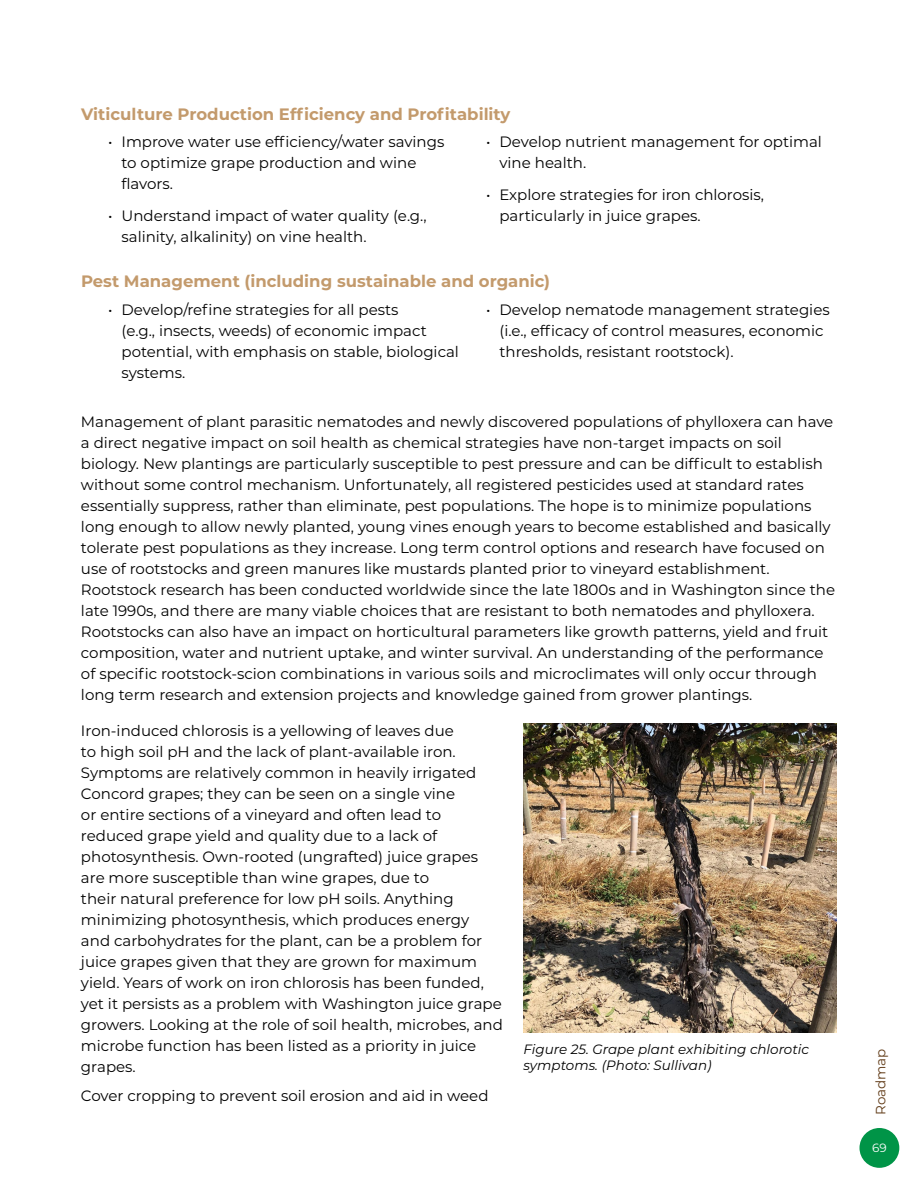
<style>
.page{position:relative;width:918px;height:1188px;background:#fff}
.page>*{position:absolute;margin:0;border:0;box-sizing:border-box;transform-origin:0 0}
.t1{font:700 16.5px "Montserrat";color:#c39a6c}
.t2{font:15px/21px "Montserrat";color:#000}
.t3{font:italic 13.5px/16.2px "Montserrat";color:#000}
.t4{font:13.5px "Montserrat";color:#603a16}
.t5{font:12px "Montserrat";color:#fff}
</style>
<div class="page">
<img style="left:523px;top:723px;width:314px;height:309px">
<div style="left:860px;top:1128px;width:39px;height:40px;background:#009447;border-radius:50%"></div>
<p class="t1" style="left:81px;top:102px;width:431px">Viticulture Production Efficiency and Profitability</p>
<p class="t2" style="left:122px;top:131px;width:324px;text-indent:-14px">• Improve water use efficiency/water savings to optimize grape production and wine flavors.</p>
<p class="t2" style="left:122px;top:205px;width:307px;text-indent:-14px">• Understand impact of water quality (e.g., salinity, alkalinity) on vine health.</p>
<p class="t2" style="left:500px;top:131px;width:324px;text-indent:-14px">• Develop nutrient management for optimal vine health.</p>
<p class="t2" style="left:500px;top:184px;width:266px;text-indent:-14px">• Explore strategies for iron chlorosis, particularly in juice grapes.</p>
<p class="t1" style="left:81px;top:269px;width:471px">Pest Management (including sustainable and organic)</p>
<p class="t2" style="left:122px;top:298px;width:339px;text-indent:-14px">• Develop/refine strategies for all pests<br>(e.g., insects, weeds) of economic impact potential, with emphasis on stable, biological systems.</p>
<p class="t2" style="left:500px;top:298px;width:332px;text-indent:-14px">• Develop nematode management strategies (i.e., efficacy of control measures, economic thresholds, resistant rootstock).</p>
<p class="t2" style="left:81px;top:411px;width:756px">Management of plant parasitic nematodes and newly discovered populations of phylloxera can have a direct negative impact on soil health as chemical strategies have non-target impacts on soil biology. New plantings are particularly susceptible to pest pressure and can be difficult to establish without some control mechanism. Unfortunately, all registered pesticides used at standard rates essentially suppress, rather than eliminate, pest populations. The hope is to minimize populations long enough to allow newly planted, young vines enough years to become established and basically tolerate pest populations as they increase. Long term control options and research have focused on use of rootstocks and green manures like mustards planted prior to vineyard establishment.<br>Rootstock research has been conducted worldwide since the late 1800s and in Washington since the late 1990s, and there are many viable choices that are resistant to both nematodes and phylloxera.<br>Rootstocks can also have an impact on horticultural parameters like growth patterns, yield and fruit composition, water and nutrient uptake, and winter survival. An understanding of the performance of specific rootstock-scion combinations in various soils and microclimates will only occur through long term research and extension projects and knowledge gained from grower plantings.</p>
<p class="t2" style="left:81px;top:720px;width:423px">Iron-induced chlorosis is a yellowing of leaves due<br>to high soil pH and the lack of plant-available iron.<br>Symptoms are relatively common in heavily irrigated Concord grapes; they can be seen on a single vine<br>or entire sections of a vineyard and often lead to reduced grape yield and quality due to a lack of photosynthesis. Own-rooted (ungrafted) juice grapes are more susceptible than wine grapes, due to<br>their natural preference for low pH soils. Anything minimizing photosynthesis, which produces energy<br>and carbohydrates for the plant, can be a problem for juice grapes given that they are grown for maximum yield. Years of work on iron chlorosis has been funded, yet it persists as a problem with Washington juice grape growers. Looking at the role of soil health, microbes, and microbe function has been listed as a priority in juice grapes.</p>
<p class="t2" style="left:81px;top:1084px;width:409px">Cover cropping to prevent soil erosion and aid in weed</p>
<p class="t3" style="left:523px;top:1041px;width:287px">Figure 25. Grape plant exhibiting chlorotic symptoms. (Photo: Sullivan)</p>
<p class="t4" style="left:871px;top:1115px;width:68px;rotate:-90deg">Roadmap</p>
<p class="t5" style="left:872px;top:1140px;width:16px">69</p>
</div>
